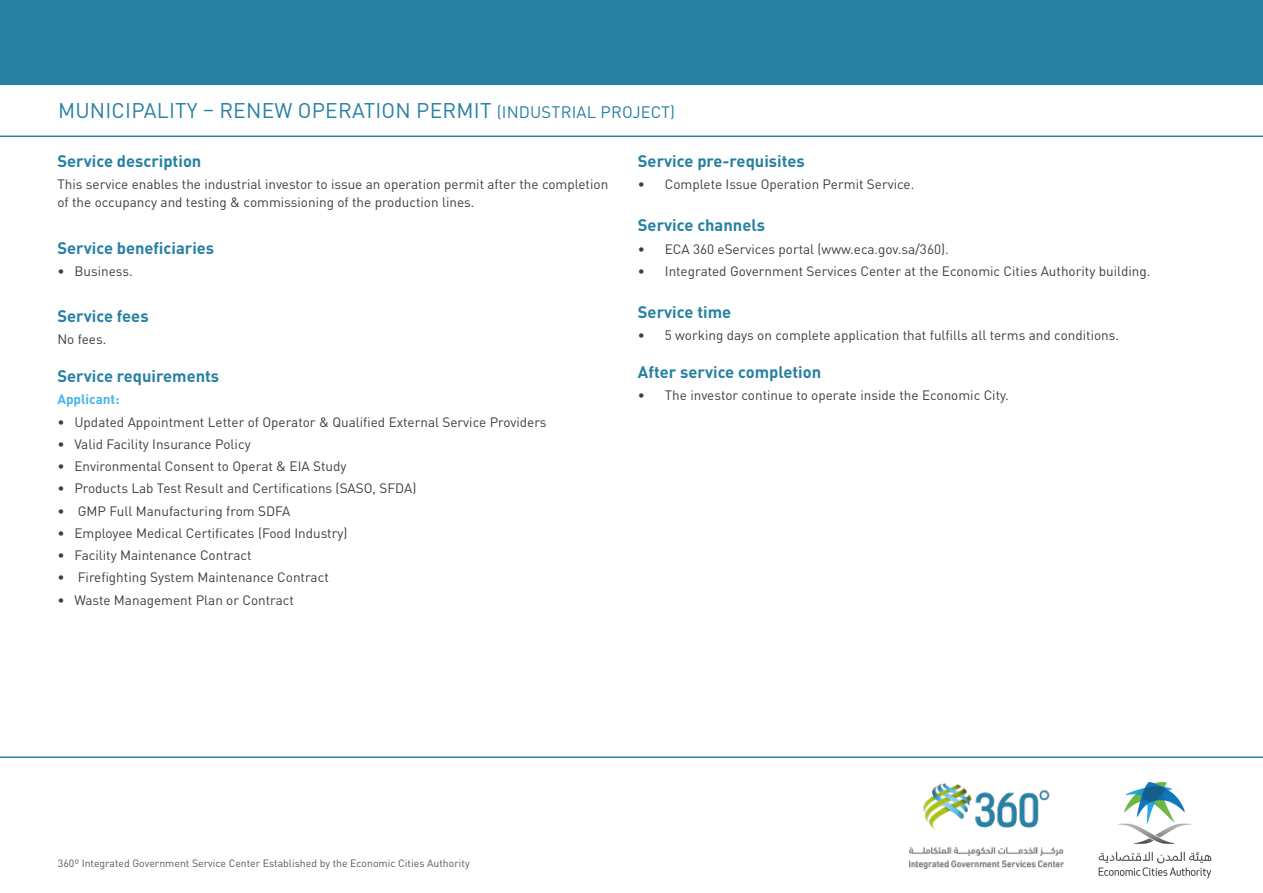
<style>
.page{position:relative;width:1263px;height:893px;background:#fff}
.page>*{position:absolute;margin:0;border:0;box-sizing:border-box;transform-origin:0 0}
.t1{font:21px "DIN Pro";letter-spacing:.01em;color:#2680a2}
.Last_Bullet{font:700 16.5px "DIN Pro";color:#2680a2}
.Bullet{font:700 16.5px "DIN Pro";color:#2680a2}
.Last_Bullet-2{font:13.5px/18px "DIN Pro";color:#3e3e3f}
.Bullet-2{font:700 13.5px "DIN Pro";color:#43b7e9}
.t2{font:10.5px "DIN Pro";color:#57585a}
.s1{font-size:16.5px}
</style>
<div class="page">
<hr style="left:0;top:756px;width:1263px;height:2px;background:#2680a2">
<img style="left:909px;top:784px;width:154px;height:84px">
<img style="left:1098px;top:781px;width:114px;height:97px">
<div style="left:0;top:0;width:1263px;height:85px;background:#2680a2"></div>
<hr style="left:0;top:136px;width:1263px;height:1px;background:#2680a2">
<p class="t1" style="left:58px;top:96px;width:619px">MUNICIPALITY – RENEW OPERATION PERMIT <span class="s1">(INDUSTRIAL PROJECT)</span></p>
<p class="Last_Bullet" style="left:57px;top:150px;width:145px">Service description</p>
<p class="Last_Bullet-2" style="left:57px;top:175px;width:552px">This service enables the industrial investor to issue an operation permit after the completion of the occupancy and testing &amp; commissioning of the production lines.</p>
<p class="Last_Bullet" style="left:57px;top:236px;width:158px">Service beneficiaries</p>
<p class="Last_Bullet-2" style="left:57px;top:261px;width:77px">• Business.</p>
<p class="Last_Bullet" style="left:57px;top:305px;width:93px">Service fees</p>
<p class="Last_Bullet-2" style="left:57px;top:330px;width:51px">No fees.</p>
<p class="Last_Bullet" style="left:57px;top:365px;width:163px">Service requirements</p>
<p class="Bullet-2" style="left:57px;top:390px;width:64px">Applicant:</p>
<p class="Last_Bullet-2" style="left:57px;top:412px;width:491px">• Updated Appointment Letter of Operator &amp; Qualified External Service Providers</p>
<p class="Last_Bullet-2" style="left:57px;top:434px;width:195px">• Valid Facility Insurance Policy</p>
<p class="Last_Bullet-2" style="left:57px;top:457px;width:291px">• Environmental Consent to Operat &amp; EIA Study</p>
<p class="Last_Bullet-2" style="left:57px;top:479px;width:361px">• Products Lab Test Result and Certifications (SASO, SFDA)</p>
<p class="Last_Bullet-2" style="left:57px;top:501px;width:234px">• GMP Full Manufacturing from SDFA</p>
<p class="Last_Bullet-2" style="left:57px;top:523px;width:292px">• Employee Medical Certificates (Food Industry)</p>
<p class="Last_Bullet-2" style="left:57px;top:546px;width:196px">• Facility Maintenance Contract</p>
<p class="Last_Bullet-2" style="left:57px;top:568px;width:273px">• Firefighting System Maintenance Contract</p>
<p class="Last_Bullet-2" style="left:57px;top:590px;width:238px">• Waste Management Plan or Contract</p>
<p class="Last_Bullet" style="left:638px;top:150px;width:168px">Service pre-requisites</p>
<p class="Last_Bullet-2" style="left:638px;top:175px;width:278px">• Complete Issue Operation Permit Service.</p>
<p class="Last_Bullet" style="left:638px;top:214px;width:129px">Service channels</p>
<p class="Last_Bullet-2" style="left:638px;top:239px;width:312px">• ECA 360 eServices portal (www.eca.gov.sa/360).</p>
<p class="Last_Bullet-2" style="left:638px;top:261px;width:514px">• Integrated Government Services Center at the Economic Cities Authority building.</p>
<p class="Bullet" style="left:638px;top:301px;width:95px">Service time</p>
<p class="Last_Bullet-2" style="left:638px;top:326px;width:483px">• 5 working days on complete application that fulfills all terms and conditions.</p>
<p class="Last_Bullet" style="left:638px;top:361px;width:185px">After service completion</p>
<p class="Last_Bullet-2" style="left:638px;top:386px;width:373px">• The investor continue to operate inside the Economic City.</p>
<p class="t2" style="left:58px;top:856px;width:413px">360º Integrated Government Service Center Established by the Economic Cities Authority</p>
</div>
